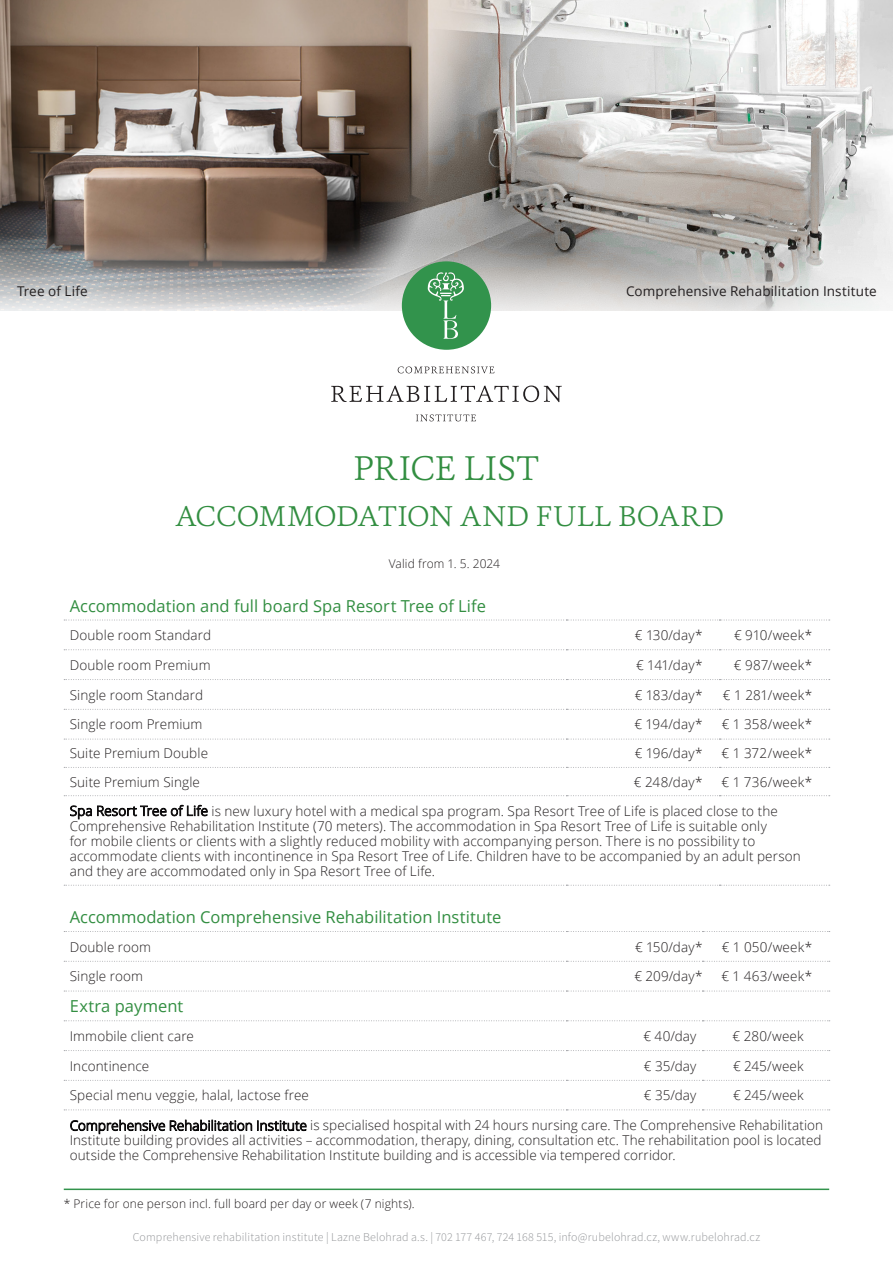
<style>
.page{position:relative;width:893px;height:1263px;background:#fff}
.page>*{position:absolute;margin:0;border:0;box-sizing:border-box;transform-origin:0 0}
.t1{font:300 36px "Ashbury";letter-spacing:.01em;color:#328e41}
.t2{font:300 30px "Ashbury";color:#328e41}
.Nadpis_oblasti{font:16.5px "Open Sans";color:#328e41}
.text{font:300 13.5px/15px "Open Sans";letter-spacing:.01em;color:#231f20}
.Nadpis_oblasti-2{font:13.5px "Open Sans";letter-spacing:.01em;color:#231f20}
.text-2{font:12px "Source Sans Variable";letter-spacing:.01em;color:#939598}
.text-3{font:300 12px "Open Sans";letter-spacing:.015em;color:#231f20}
.s1{color:#000001}
</style>
<div class="page">
<img style="left:0;top:0;width:893px;height:310px">
<svg style="left:64px;top:620px;width:766px;height:1px"></svg>
<svg style="left:64px;top:649px;width:766px;height:1px"></svg>
<svg style="left:64px;top:679px;width:766px;height:1px"></svg>
<svg style="left:64px;top:709px;width:766px;height:1px"></svg>
<svg style="left:64px;top:739px;width:766px;height:1px"></svg>
<svg style="left:64px;top:767px;width:766px;height:1px"></svg>
<svg style="left:64px;top:795px;width:766px;height:1px"></svg>
<svg style="left:64px;top:885px;width:766px;height:1px"></svg>
<svg style="left:402px;top:261px;width:89px;height:89px"></svg>
<svg style="left:331px;top:386px;width:231px;height:16px"></svg>
<svg style="left:398px;top:366px;width:96px;height:7px"></svg>
<svg style="left:416px;top:414px;width:60px;height:7px"></svg>
<svg style="left:64px;top:931px;width:766px;height:1px"></svg>
<svg style="left:64px;top:961px;width:766px;height:1px"></svg>
<svg style="left:64px;top:991px;width:766px;height:1px"></svg>
<svg style="left:64px;top:1020px;width:766px;height:1px"></svg>
<svg style="left:64px;top:1050px;width:766px;height:1px"></svg>
<svg style="left:64px;top:1080px;width:766px;height:1px"></svg>
<svg style="left:64px;top:1109px;width:766px;height:1px"></svg>
<hr style="left:64px;top:1188px;width:765px;height:2px;background:#32934c">
<p class="Nadpis_oblasti-2" style="left:17px;top:281px;width:72px">Tree of Life</p>
<p class="Nadpis_oblasti-2" style="left:626px;top:281px;width:252px">Comprehensive Rehabilitation Institute</p>
<p class="t1" style="left:354px;top:445px;width:187px">PRICE LIST</p>
<p class="t2" style="left:175px;top:497px;width:550px">ACCOMMODATION AND FULL BOARD</p>
<p class="text-3" style="left:389px;top:555px;width:113px">Valid from 1. 5. 2024</p>
<p class="Nadpis_oblasti" style="left:70px;top:594px;width:418px">Accommodation and full board Spa Resort Tree of Life</p>
<p class="text" style="left:70px;top:627px;width:143px">Double room Standard</p>
<p class="text" style="left:635px;top:627px;width:69px">€ 130/day*</p>
<p class="text" style="left:734px;top:627px;width:80px">€ 910/week*</p>
<p class="text" style="left:70px;top:657px;width:142px">Double room Premium</p>
<p class="text" style="left:636px;top:657px;width:68px">€ 141/day*</p>
<p class="text" style="left:734px;top:657px;width:80px">€ 987/week*</p>
<p class="text" style="left:70px;top:687px;width:135px">Single room Standard</p>
<p class="text" style="left:635px;top:687px;width:69px">€ 183/day*</p>
<p class="text" style="left:723px;top:687px;width:91px">€ 1 281/week*</p>
<p class="text" style="left:70px;top:717px;width:134px">Single room Premium</p>
<p class="text" style="left:634px;top:717px;width:70px">€ 194/day*</p>
<p class="text" style="left:722px;top:717px;width:92px">€ 1 358/week*</p>
<p class="text" style="left:70px;top:746px;width:140px">Suite Premium Double</p>
<p class="text" style="left:635px;top:746px;width:69px">€ 196/day*</p>
<p class="text" style="left:722px;top:746px;width:92px">€ 1 372/week*</p>
<p class="text" style="left:70px;top:774px;width:132px">Suite Premium Single</p>
<p class="text" style="left:634px;top:774px;width:70px">€ 248/day*</p>
<p class="text" style="left:721px;top:774px;width:92px">€ 1 736/week*</p>
<p class="text" style="left:70px;top:803px;width:733px"><span class="s1">Spa Resort Tree of Life</span> is new luxury hotel with a medical spa program. Spa Resort Tree of Life is placed close to the Comprehensive Rehabilitation Institute (70 meters). The accommodation in Spa Resort Tree of Life is suitable only<br>for mobile clients or clients with a slightly reduced mobility with accompanying person. There is no possibility to accommodate clients with incontinence in Spa Resort Tree of Life. Children have to be accompanied by an adult person and they are accommodated only in Spa Resort Tree of Life.</p>
<p class="Nadpis_oblasti" style="left:70px;top:906px;width:433px">Accommodation Comprehensive Rehabilitation Institute</p>
<p class="text" style="left:70px;top:939px;width:83px">Double room</p>
<p class="text" style="left:635px;top:939px;width:69px">€ 150/day*</p>
<p class="text" style="left:722px;top:939px;width:92px">€ 1 050/week*</p>
<p class="text" style="left:70px;top:968px;width:75px">Single room</p>
<p class="text" style="left:634px;top:968px;width:70px">€ 209/day*</p>
<p class="text" style="left:721px;top:968px;width:92px">€ 1 463/week*</p>
<p class="Nadpis_oblasti" style="left:70px;top:995px;width:115px">Extra payment</p>
<p class="text" style="left:70px;top:1028px;width:126px">Immobile client care</p>
<p class="text" style="left:643px;top:1028px;width:55px">€ 40/day</p>
<p class="text" style="left:732px;top:1028px;width:73px">€ 280/week</p>
<p class="text" style="left:70px;top:1058px;width:81px">Incontinence</p>
<p class="text" style="left:644px;top:1058px;width:54px">€ 35/day</p>
<p class="text" style="left:733px;top:1058px;width:72px">€ 245/week</p>
<p class="text" style="left:70px;top:1087px;width:241px">Special menu veggie, halal, lactose free</p>
<p class="text" style="left:644px;top:1087px;width:54px">€ 35/day</p>
<p class="text" style="left:733px;top:1087px;width:72px">€ 245/week</p>
<p class="text" style="left:70px;top:1118px;width:755px;text-align:justify"><span class="s1">Comprehensive Rehabilitation Institute</span> is specialised hospital with 24 hours nursing care. The Comprehensive Rehabilitation Institute building provides all activities – accommodation, therapy, dining, consultation etc. The rehabilitation pool is located outside the Comprehensive Rehabilitation Institute building and is accessible via tempered corridor.</p>
<p class="text-3" style="left:64px;top:1195px;width:352px">* Price for one person incl. full board per day or week (7 nights).</p>
<p class="text-2" style="left:133px;top:1230px;width:629px">Comprehensive rehabilitation institute | Lazne Belohrad a.s. | 702 177 467, 724 168 515, info@rubelohrad.cz, www.rubelohrad.cz</p>
</div>
